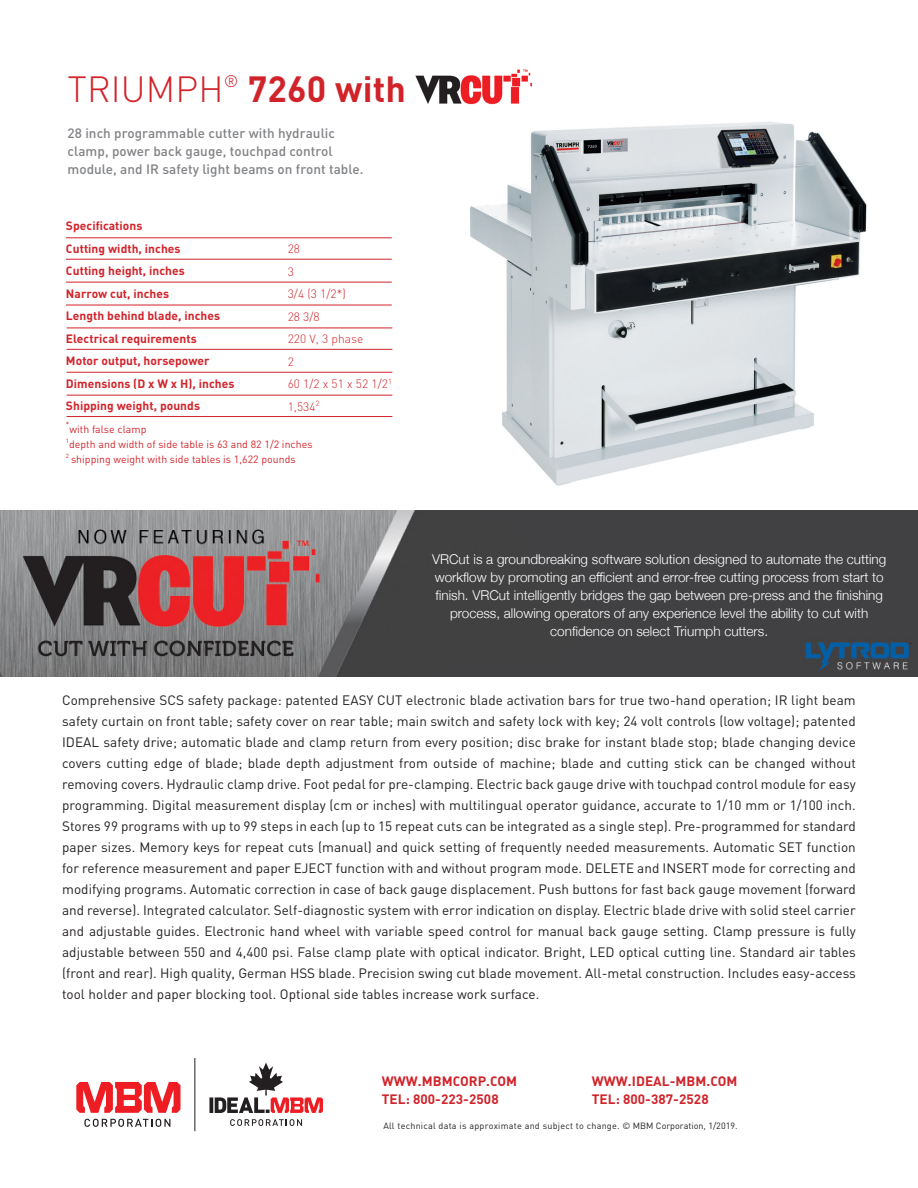
<style>
.page{position:relative;width:918px;height:1188px;background:#fff}
.page>*{position:absolute;margin:0;border:0;box-sizing:border-box;transform-origin:0 0}
.t1{font:700 36px "DIN";letter-spacing:.005em;color:#d1232a}
.t2{font:13.5px/21px "DIN";letter-spacing:.005em;color:#231f20;text-align:justify}
.t3{font:300 13.5px/18px "Helvetica Neue";color:#fff;text-align:center}
.t4{font:500 13.5px "DIN";letter-spacing:.005em;color:#808285}
.t5{font:700 13.5px "DIN";letter-spacing:.005em;color:#d1232a}
.t6{font:700 12px "DIN";letter-spacing:.005em;color:#d1232a}
.t7{font:300 12px "DIN";letter-spacing:.005em;color:#d1232a}
.t8{font:10.5px "DIN";letter-spacing:.005em;color:#d1232a}
.t9{font:9px "DIN";letter-spacing:.025em;color:#231f20}
.t10{font:7.5px "DIN";color:#d1232a}
.s1{font-weight:300}
</style>
<div class="page">
<img style="left:470px;top:121px;width:397px;height:365px">
<img style="left:0;top:511px;width:918px;height:166px">
<svg style="left:84px;top:1119px;width:86px;height:8px"></svg>
<svg style="left:76px;top:1082px;width:105px;height:31px"></svg>
<svg style="left:230px;top:1119px;width:72px;height:7px"></svg>
<svg style="left:209px;top:1097px;width:4px;height:16px"></svg>
<svg style="left:215px;top:1063px;width:108px;height:50px"></svg>
<hr style="left:195px;top:1058px;width:1px;height:73px;background:#231f20">
<hr style="left:66px;top:237px;width:326px;height:1px;background:#d1232a">
<hr style="left:66px;top:259px;width:326px;height:1px;background:#d1232a">
<hr style="left:66px;top:282px;width:326px;height:1px;background:#d1232a">
<hr style="left:66px;top:305px;width:326px;height:1px;background:#d1232a">
<hr style="left:67px;top:328px;width:325px;height:1px;background:#d1232a">
<hr style="left:67px;top:349px;width:325px;height:1px;background:#d1232a">
<hr style="left:67px;top:372px;width:325px;height:1px;background:#d1232a">
<hr style="left:67px;top:395px;width:325px;height:1px;background:#d1232a">
<hr style="left:67px;top:416px;width:325px;height:1px;background:#d1232a">
<img style="left:415px;top:69px;width:117px;height:36px">
<p class="t1" style="left:68px;top:65px;width:340px"><span class="s1">TRIUMPH</span><sup>®</sup> 7260 with</p>
<p class="t4" style="left:68px;top:124px;width:269px">28 inch programmable cutter with hydraulic</p>
<p class="t4" style="left:68px;top:142px;width:267px">clamp, power back gauge, touchpad control</p>
<p class="t4" style="left:68px;top:160px;width:297px">module, and IR safety light beams on front table.</p>
<p class="t6" style="left:66px;top:218px;width:78px">Specifications</p>
<p class="t6" style="left:66px;top:240px;width:116px">Cutting width, inches</p>
<p class="t6" style="left:66px;top:263px;width:120px">Cutting height, inches</p>
<p class="t6" style="left:66px;top:285px;width:105px">Narrow cut, inches</p>
<p class="t6" style="left:66px;top:308px;width:156px">Length behind blade, inches</p>
<p class="t6" style="left:66px;top:330px;width:132px">Electrical requirements</p>
<p class="t6" style="left:66px;top:353px;width:145px">Motor output, horsepower</p>
<p class="t6" style="left:66px;top:375px;width:170px">Dimensions (D x W x H), inches</p>
<p class="t6" style="left:66px;top:398px;width:136px">Shipping weight, pounds</p>
<p class="t10" style="left:66px;top:419px;width:5px">*</p>
<p class="t8" style="left:70px;top:422px;width:78px">with false clamp</p>
<p class="t8" style="left:66px;top:437px;width:248px"><sup>1</sup>depth and width of side table is 63 and 82 1/2 inches</p>
<p class="t8" style="left:66px;top:452px;width:231px"><sup>2</sup> shipping weight with side tables is 1,622 pounds</p>
<p class="t7" style="left:288px;top:241px;width:14px">28</p>
<p class="t7" style="left:288px;top:264px;width:8px">3</p>
<p class="t7" style="left:288px;top:286px;width:60px">3/4 (3 1/2*)</p>
<p class="t7" style="left:288px;top:309px;width:34px">28 3/8</p>
<p class="t7" style="left:288px;top:331px;width:77px">220 V, 3 phase</p>
<p class="t7" style="left:288px;top:354px;width:8px">2</p>
<p class="t7" style="left:288px;top:376px;width:106px">60 1/2 x 51 x 52 1/2<sup>1</sup></p>
<p class="t7" style="left:288px;top:399px;width:33px">1,534<sup>2</sup></p>
<p class="t3" style="left:432px;top:550px;width:456px">VRCut is a groundbreaking software solution designed to automate the cutting workflow by promoting an efficient and error-free cutting process from start to finish. VRCut intelligently bridges the gap between pre-press and the finishing process, allowing operators of any experience level the ability to cut with confidence on select Triumph cutters.</p>
<p class="t2" style="left:62px;top:690px;width:795px">Comprehensive SCS safety package: patented EASY CUT electronic blade activation bars for true two-hand operation; IR light beam safety curtain on front table; safety cover on rear table; main switch and safety lock with key; 24 volt controls (low voltage); patented IDEAL safety drive; automatic blade and clamp return from every position; disc brake for instant blade stop; blade changing device covers cutting edge of blade; blade depth adjustment from outside of machine; blade and cutting stick can be changed without removing covers. Hydraulic clamp drive. Foot pedal for pre-clamping. Electric back gauge drive with touchpad control module for easy programming. Digital measurement display (cm or inches) with multilingual operator guidance, accurate to 1/10 mm or 1/100 inch.<br>Stores 99 programs with up to 99 steps in each (up to 15 repeat cuts can be integrated as a single step). Pre-programmed for standard paper sizes. Memory keys for repeat cuts (manual) and quick setting of frequently needed measurements. Automatic SET function for reference measurement and paper EJECT function with and without program mode. DELETE and INSERT mode for correcting and modifying programs. Automatic correction in case of back gauge displacement. Push buttons for fast back gauge movement (forward and reverse). Integrated calculator. Self-diagnostic system with error indication on display. Electric blade drive with solid steel carrier and adjustable guides. Electronic hand wheel with variable speed control for manual back gauge setting. Clamp pressure is fully adjustable between 550 and 4,400 psi. False clamp plate with optical indicator. Bright, LED optical cutting line. Standard air tables (front and rear). High quality, German HSS blade. Precision swing cut blade movement. All-metal construction. Includes easy-access tool holder and paper blocking tool. Optional side tables increase work surface.</p>
<p class="t5" style="left:382px;top:1072px;width:137px">WWW.MBMCORP.COM</p>
<p class="t5" style="left:382px;top:1090px;width:118px">TEL: 800-223-2508</p>
<p class="t5" style="left:592px;top:1072px;width:147px">WWW.IDEAL-MBM.COM</p>
<p class="t5" style="left:592px;top:1090px;width:118px">TEL: 800-387-2528</p>
<p class="t9" style="left:383px;top:1120px;width:356px">All technical data is approximate and subject to change. © MBM Corporation, 1/2019.</p>
</div>
